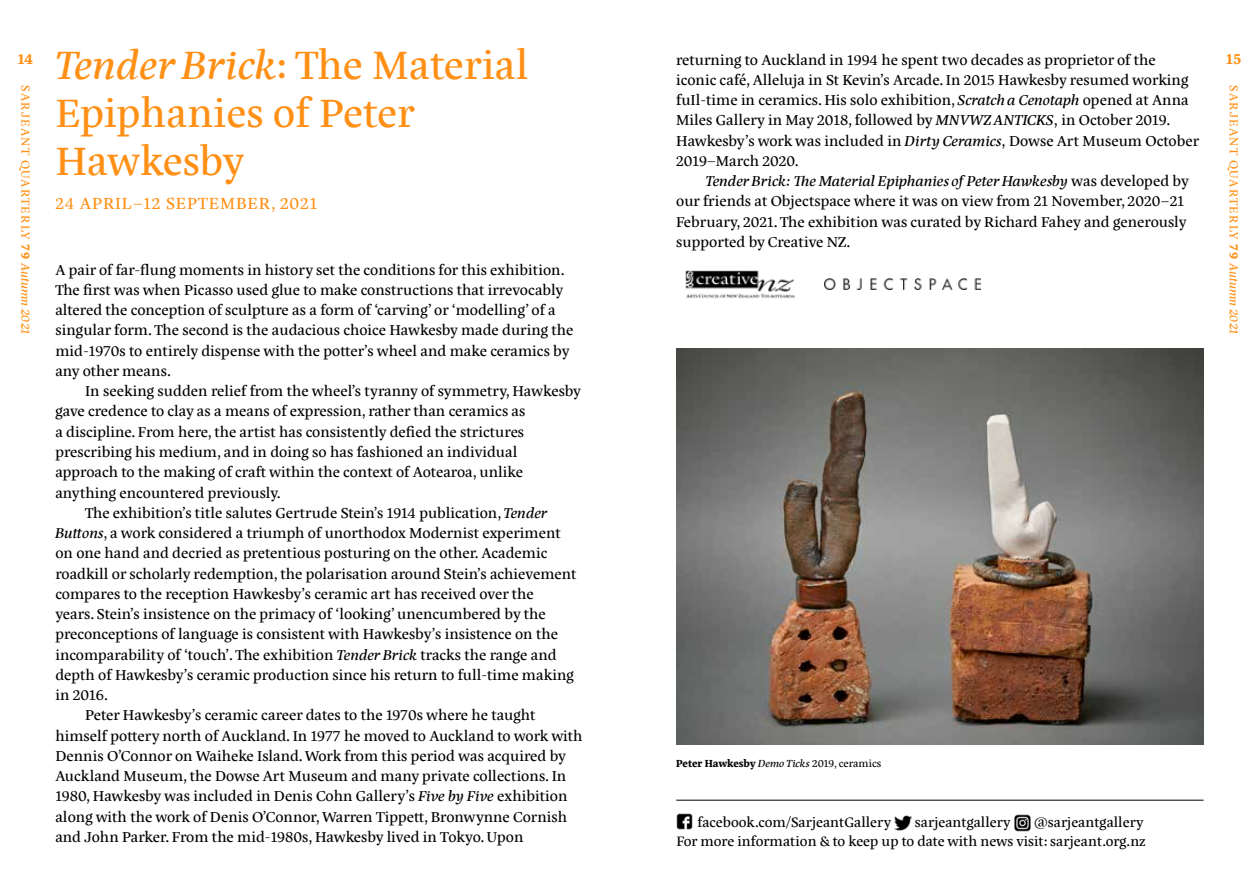
<style>
.page{position:relative;width:1259px;height:893px;background:#fff}
.page>*{position:absolute;margin:0;border:0;box-sizing:border-box;transform-origin:0 0}
.t1{font:40.5px/48px "Eskorte Latin";color:#ff9015}
.t2{font:16.5px "Eskorte Latin";letter-spacing:.06em;color:#ff9015}
.t3{font:14.7px/20.2px "Eskorte Latin";color:#000}
.t4{font:700 14.7px "Eskorte Latin";color:#ff9015}
.t5{font:13.95px/19.5px "Eskorte Latin";color:#000;text-align:right}
.t6{font:12px "Eskorte Latin";letter-spacing:.11em;color:#ff9015}
.t7{font:700 10.5px "Eskorte Latin";letter-spacing:-.01em;color:#000}
.s1{font-style:italic}
.s2{font-weight:700}
.s3{font-weight:400;font-style:italic}
.s4{font-weight:400}
</style>
<div class="page">
<img style="left:676px;top:813px;width:17px;height:17px">
<img style="left:894px;top:815px;width:17px;height:16px">
<img style="left:1014px;top:814px;width:16px;height:17px">
<hr style="left:676px;top:800px;width:527px;height:1px;background:#000">
<img style="left:676px;top:349px;width:527px;height:395px">
<img style="left:685px;top:270px;width:110px;height:29px">
<img style="left:824px;top:278px;width:156px;height:12px">
<h1 class="t1" style="left:55px;top:41px;width:475px"><span class="s1">Tender Brick</span>: The Material<br>Epiphanies of Peter<br>Hawkesby</h1>
<p class="t2" style="left:55px;top:193px;width:263px">24 APRIL–12 SEPTEMBER, 2021</p>
<p class="t3" style="left:676px;top:49px;width:524px">returning to Auckland in 1994 he spent two decades as proprietor of the iconic café, Alleluja in St Kevin’s Arcade. In 2015 Hawkesby resumed working fuIl-time in ceramics. His solo exhibition, <span class="s1">Scratch a Cenotaph</span> opened at Anna Miles Gallery in May 2018, followed by <span class="s1">MNVWZ ANTICKS</span>, in October 2019.<br>Hawkesby’s work was included in <span class="s1">Dirty Ceramics</span>, Dowse Art Museum October 2019–March 2020.</p>
<p class="t3" style="left:676px;top:171px;width:514px;text-indent:30px"><span class="s1">Tender Brick: The Material Epiphanies of Peter Hawkesby</span> was developed by our friends at Objectspace where it was on view from 21 November, 2020–21<br>February, 2021. The exhibition was curated by Richard Fahey and generously supported by Creative NZ.</p>
<p class="t4" style="left:18px;top:51px;width:17px">14</p>
<p class="t4" style="left:1226px;top:51px;width:17px">15</p>
<p class="t6" style="left:1241px;top:85px;width:251px;rotate:90deg">SARJEANT QUARTERLY <span class="s2">79</span> <span class="s1">Autumn 2021</span></p>
<p class="t6" style="left:33px;top:85px;width:251px;rotate:90deg">SARJEANT QUARTERLY <span class="s2">79</span> <span class="s1">Autumn 2021</span></p>
<p class="t3" style="left:55px;top:259px;width:520px">A pair of far-flung moments in history set the conditions for this exhibition.<br>The first was when Picasso used glue to make constructions that irrevocably altered the conception of sculpture as a form of ‘carving’ or ‘modelling’ of a singular form. The second is the audacious choice Hawkesby made during the mid-1970s to entirely dispense with the potter’s wheel and make ceramics by any other means.</p>
<p class="t3" style="left:85px;top:381px;width:497px">In seeking sudden relief from the wheel’s tyranny of symmetry, Hawkesby</p>
<p class="t3" style="left:55px;top:401px;width:472px">gave credence to clay as a means of expression, rather than ceramics as</p>
<p class="t3" style="left:55px;top:421px;width:470px">a discipline. From here, the artist has consistently defied the strictures</p>
<p class="t3" style="left:55px;top:442px;width:463px">prescribing his medium, and in doing so has fashioned an individual</p>
<p class="t3" style="left:55px;top:462px;width:469px">approach to the making of craft within the context of Aotearoa, unlike</p>
<p class="t3" style="left:55px;top:482px;width:227px">anything encountered previously.</p>
<p class="t3" style="left:85px;top:503px;width:464px">The exhibition’s title salutes Gertrude Stein’s 1914 publication, <span class="s1">Tender</span></p>
<p class="t3" style="left:55px;top:523px;width:507px"><span class="s1">Buttons</span>, a work considered a triumph of unorthodox Modernist experiment</p>
<p class="t3" style="left:55px;top:543px;width:493px">on one hand and decried as pretentious posturing on the other. Academic</p>
<p class="t3" style="left:55px;top:563px;width:523px">roadkill or scholarly redemption, the polarisation around Stein’s achievement</p>
<p class="t3" style="left:55px;top:584px;width:480px">compares to the reception Hawkesby’s ceramic art has received over the</p>
<p class="t3" style="left:55px;top:604px;width:492px">years. Stein’s insistence on the primacy of ‘looking’ unencumbered by the</p>
<p class="t3" style="left:55px;top:624px;width:504px">preconceptions of language is consistent with Hawkesby’s insistence on the</p>
<p class="t3" style="left:55px;top:644px;width:503px">incomparability of ‘touch’. The exhibition <span class="s1">Tender Brick</span> tracks the range and</p>
<p class="t3" style="left:55px;top:665px;width:520px">depth of Hawkesby’s ceramic production since his return to full-time making</p>
<p class="t3" style="left:55px;top:685px;width:54px">in 2016.</p>
<p class="t3" style="left:85px;top:705px;width:452px">Peter Hawkesby’s ceramic career dates to the 1970s where he taught</p>
<p class="t3" style="left:55px;top:725px;width:529px">himself pottery north of Auckland. In 1977 he moved to Auckland to work with</p>
<p class="t3" style="left:55px;top:746px;width:512px">Dennis O’Connor on Waiheke Island. Work from this period was acquired by</p>
<p class="t3" style="left:55px;top:766px;width:512px">Auckland Museum, the Dowse Art Museum and many private collections. In</p>
<p class="t3" style="left:55px;top:786px;width:514px">1980, Hawkesby was included in Denis Cohn Gallery’s <span class="s1">Five by Five</span> exhibition</p>
<p class="t3" style="left:55px;top:806px;width:513px">along with the work of Denis O’Connor, Warren Tippett, Bronwynne Cornish</p>
<p class="t3" style="left:55px;top:827px;width:470px">and John Parker. From the mid-1980s, Hawkesby lived in Tokyo. Upon</p>
<p class="t7" style="left:676px;top:757px;width:207px">Peter Hawkesby <span class="s3">Demo Ticks</span> <span class="s4">2019, ceramics</span></p>
<p class="t5" style="left:697px;top:812px;width:195px">facebook.com/SarjeantGallery</p>
<p class="t5" style="left:915px;top:812px;width:97px">sarjeantgallery</p>
<p class="t5" style="left:676px;top:812px;width:471px">@sarjeantgallery<br>For more information &amp; to keep up to date with news visit: sarjeant.org.nz</p>
</div>
